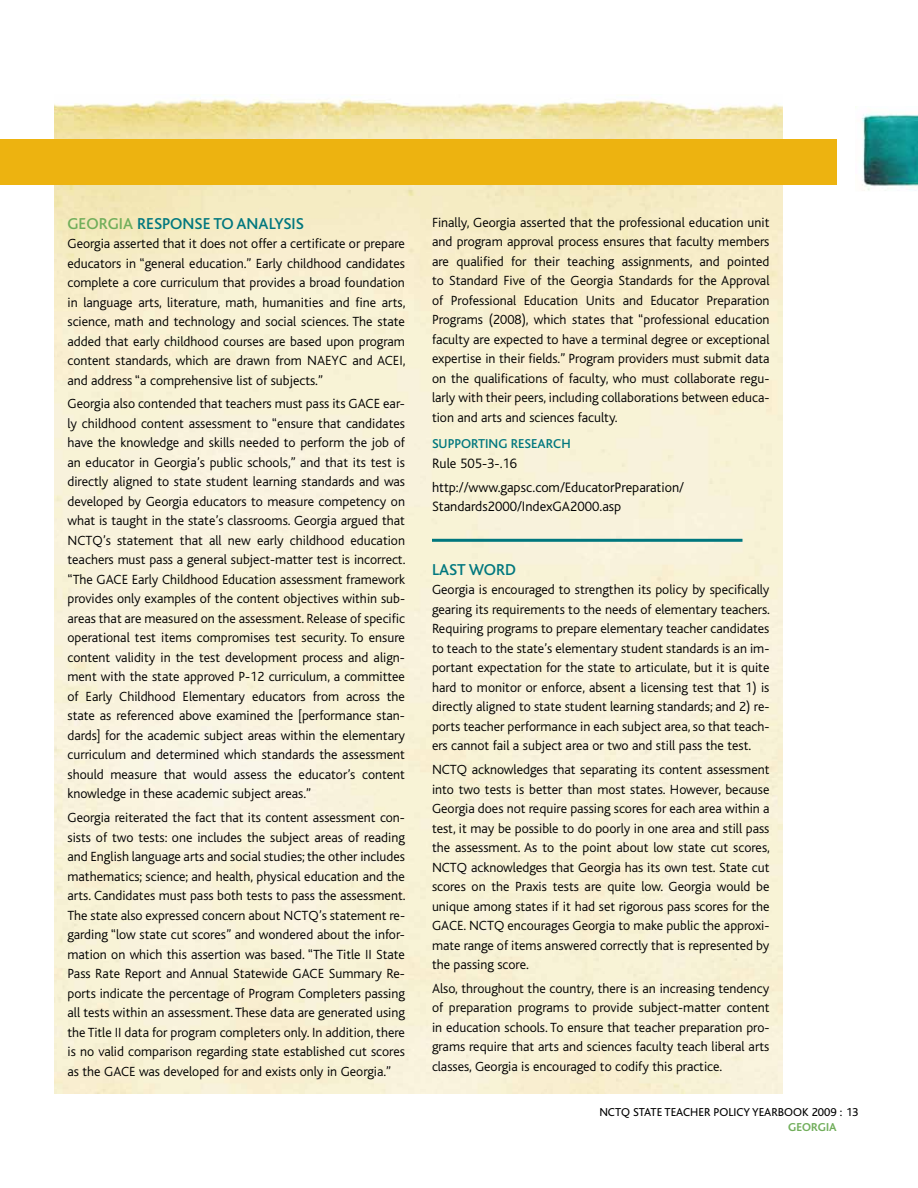
<style>
.page{position:relative;width:918px;height:1188px;background:#fff}
.page>*{position:absolute;margin:0;border:0;box-sizing:border-box;transform-origin:0 0}
.t1{font:500 16.5px "Bliss";color:#00777e}
.t2{font:300 14.25px/23.9px "Bliss";color:#000}
.t3{font:300 13.8px/19.5px "Bliss";color:#000;text-align:justify}
.t4{font:500 13.5px "Bliss";color:#00777e}
.t5{font:12px "Bliss";color:#000}
.t6{font:700 12px "Bliss";color:#71ae5b}
.s1{color:#71ae5b}
</style>
<div class="page">
<img style="left:54px;top:98px;width:729px;height:995px">
<div style="left:0;top:140px;width:837px;height:45px;background:#edb310"></div>
<hr style="left:432px;top:539px;width:310px;height:3px;background:#00777e">
<img style="left:862px;top:114px;width:56px;height:77px">
<p class="t1" style="left:68px;top:215px;width:238px"><span class="s1">GEORGIA</span> RESPONSE TO ANALYSIS</p>
<p class="t3" style="left:68px;top:234px;width:340px">Georgia asserted that it does not offer a certificate or prepare educators in “general education.” Early childhood candidates complete a core curriculum that provides a broad foundation in language arts, literature, math, humanities and fine arts, science, math and technology and social sciences. The state added that early childhood courses are based upon program content standards, which are drawn from NAEYC and ACEI, and address “a comprehensive list of subjects.”</p>
<p class="t3" style="left:68px;top:394px;width:339px">Georgia also contended that teachers must pass its GACE ear&shy;ly childhood content assessment to “ensure that candidates have the knowledge and skills needed to perform the job of an educator in Georgia’s public schools,” and that its test is directly aligned to state student learning standards and was developed by Georgia educators to measure competency on what is taught in the state’s classrooms. Georgia argued that NCTQ’s statement that all new early childhood education teachers must pass a general subject-matter test is incorrect. “The GACE Early Childhood Education assessment framework provides only examples of the content objectives within sub&shy;areas that are measured on the assessment. Release of specific operational test items compromises test security. To ensure content validity in the test development process and align&shy;ment with the state approved P-12 curriculum, a committee of Early Childhood Elementary educators from across the state as referenced above examined the [performance stan&shy;dards] for the academic subject areas within the elementary curriculum and determined which standards the assessment should measure that would assess the educator’s content knowledge in these academic subject areas.”</p>
<p class="t3" style="left:68px;top:808px;width:340px">Georgia reiterated the fact that its content assessment con&shy;sists of two tests: one includes the subject areas of reading and English language arts and social studies; the other includes mathematics; science; and health, physical education and the arts. Candidates must pass both tests to pass the assessment.<br>The state also expressed concern about NCTQ’s statement re&shy;garding “low state cut scores” and wondered about the infor&shy;mation on which this assertion was based. “The Title II State Pass Rate Report and Annual Statewide GACE Summary Re&shy;ports indicate the percentage of Program Completers passing all tests within an assessment. These data are generated using the Title II data for program completers only. In addition, there is no valid comparison regarding state established cut scores as the GACE was developed for and exists only in Georgia.”</p>
<p class="t3" style="left:432px;top:213px;width:339px">Finally, Georgia asserted that the professional education unit and program approval process ensures that faculty members are qualified for their teaching assignments, and pointed to Standard Five of the Georgia Standards for the Approval of Professional Education Units and Educator Preparation Programs (2008), which states that “professional education faculty are expected to have a terminal degree or exceptional expertise in their fields.” Program providers must submit data on the qualifications of faculty, who must collaborate regu&shy;larly with their peers, including collaborations between educa&shy;tion and arts and sciences faculty.</p>
<p class="t4" style="left:432px;top:437px;width:140px">SUPPORTING RESEARCH</p>
<p class="t2" style="left:432px;top:452px;width:254px">Rule 505-3-.16 http://www.gapsc.com/EducatorPreparation/</p>
<p class="t2" style="left:432px;top:495px;width:191px">Standards2000/IndexGA2000.asp</p>
<p class="t1" style="left:432px;top:561px;width:85px">LAST WORD</p>
<p class="t3" style="left:432px;top:580px;width:340px">Georgia is encouraged to strengthen its policy by specifically gearing its requirements to the needs of elementary teachers.<br>Requiring programs to prepare elementary teacher candidates to teach to the state’s elementary student standards is an im&shy;portant expectation for the state to articulate, but it is quite hard to monitor or enforce, absent a licensing test that 1) is directly aligned to state student learning standards; and 2) re&shy;ports teacher performance in each subject area, so that teach&shy;ers cannot fail a subject area or two and still pass the test.</p>
<p class="t3" style="left:432px;top:760px;width:339px">NCTQ acknowledges that separating its content assessment into two tests is better than most states. However, because Georgia does not require passing scores for each area within a test, it may be possible to do poorly in one area and still pass the assessment. As to the point about low state cut scores, NCTQ acknowledges that Georgia has its own test. State cut scores on the Praxis tests are quite low. Georgia would be unique among states if it had set rigorous pass scores for the GACE. NCTQ encourages Georgia to make public the approxi&shy;mate range of items answered correctly that is represented by the passing score.</p>
<p class="t3" style="left:432px;top:979px;width:339px">Also, throughout the country, there is an increasing tendency of preparation programs to provide subject-matter content in education schools. To ensure that teacher preparation pro&shy;grams require that arts and sciences faculty teach liberal arts classes, Georgia is encouraged to codify this practice.</p>
<p class="t5" style="left:599px;top:1106px;width:261px">NCTQ STATE TEACHER POLICY YEARBOOK 2009 : 13</p>
<p class="t6" style="left:788px;top:1120px;width:48px">GEORGIA</p>
</div>
